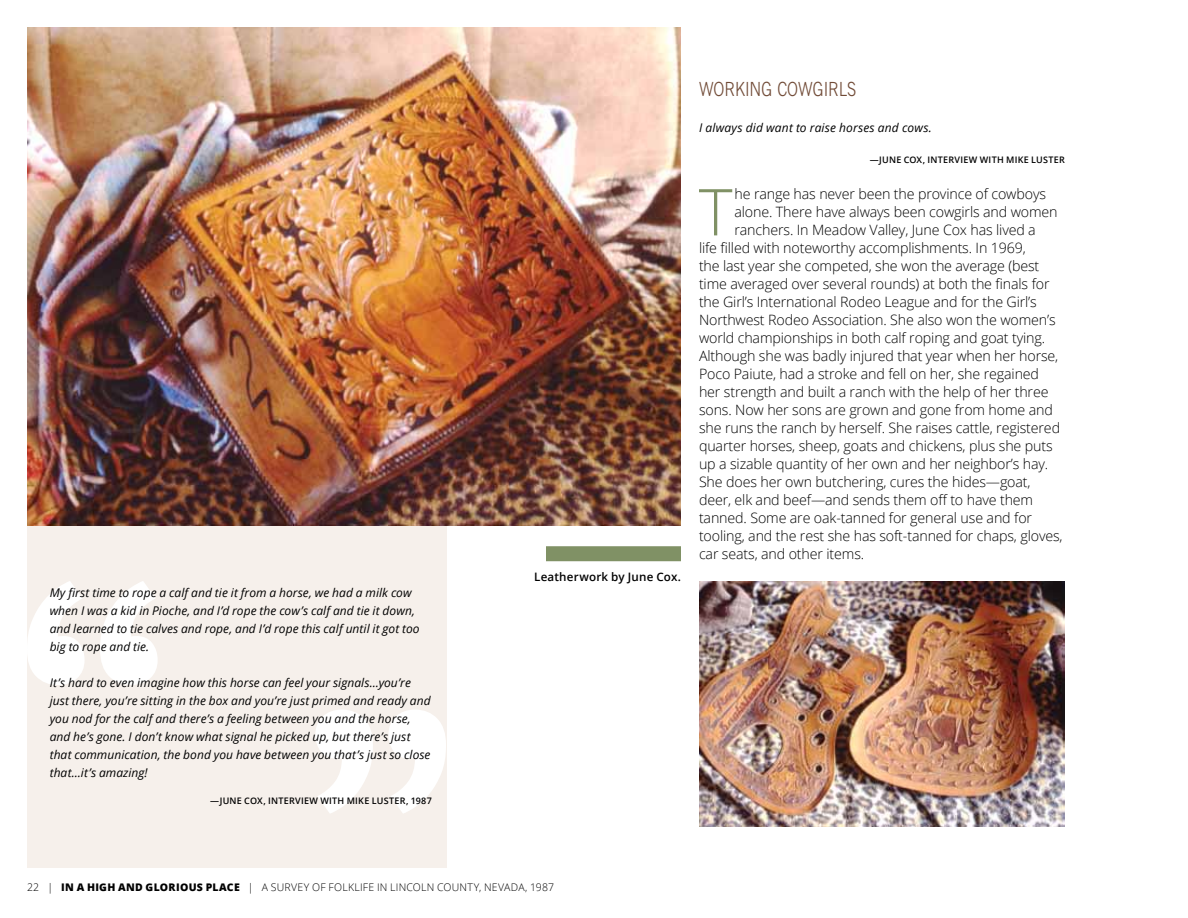
<style>
.page{position:relative;width:1188px;height:918px;background:#fff}
.page>*{position:absolute;margin:0;border:0;box-sizing:border-box;transform-origin:0 0}
.t1{font:300 64.65px "Open Sans";color:#809165}
.t2{font:300 19.5px "News Gothic BT";color:#714b37;scale:.85 1}
.t3{font:300 14.25px "Open Sans";letter-spacing:-.01em;color:#000}
.t4{font:italic 12px/18px "Open Sans";letter-spacing:.005em;color:#000}
.t5{font:600 11.7px "Open Sans";letter-spacing:.015em;color:#000}
.t6{font:300 10.5px "Open Sans";letter-spacing:.02em;color:#000}
.t7{font:600 9px "Open Sans";letter-spacing:.03em;color:#000}
.s1{font-weight:800}
</style>
<div class="page">
<div style="left:27px;top:525px;width:419px;height:342px;background:#f6f0eb"></div>
<div style="left:546px;top:546px;width:135px;height:15px;background:#809165"></div>
<svg style="left:27px;top:581px;width:131px;height:104px"></svg>
<svg style="left:315px;top:710px;width:131px;height:103px"></svg>
<img style="left:27px;top:27px;width:654px;height:498px">
<img style="left:699px;top:582px;width:366px;height:244px">
<p class="t4" style="left:50px;top:584px;width:371px">My first time to rope a calf and tie it from a horse, we had a milk cow when I was a kid in Pioche, and I’d rope the cow’s calf and tie it down, and learned to tie calves and rope, and I’d rope this calf until it got too big to rope and tie.</p>
<p class="t4" style="left:50px;top:674px;width:383px">It’s hard to even imagine how this horse can feel your signals…you’re just there, you’re sitting in the box and you’re just primed and ready and you nod for the calf and there’s a feeling between you and the horse, and he’s gone. I don’t know what signal he picked up, but there’s just that communication, the bond you have between you that’s just so close that…it’s amazing!</p>
<p class="t7" style="left:210px;top:795px;width:223px">—JUNE COX, INTERVIEW WITH MIKE LUSTER, 1987</p>
<p class="t5" style="left:534px;top:569px;width:148px">Leatherwork by June Cox.</p>
<p class="t2" style="left:699px;top:77px;width:187px">WORKING COWGIRLS</p>
<p class="t4" style="left:699px;top:118px;width:234px">I always did want to raise horses and cows.</p>
<p class="t7" style="left:870px;top:154px;width:197px">—JUNE COX, INTERVIEW WITH MIKE LUSTER</p>
<p class="t1" style="left:699px;top:168px;width:35px">T</p>
<p class="t3" style="left:735px;top:184px;width:313px">he range has never been the province of cowboys</p>
<p class="t3" style="left:735px;top:202px;width:325px">alone. There have always been cowgirls and women</p>
<p class="t3" style="left:735px;top:220px;width:303px">ranchers. In Meadow Valley, June Cox has lived a</p>
<p class="t3" style="left:699px;top:238px;width:328px">life filled with noteworthy accomplishments. In 1969,</p>
<p class="t3" style="left:699px;top:256px;width:342px">the last year she competed, she won the average (best</p>
<p class="t3" style="left:699px;top:274px;width:352px">time averaged over several rounds) at both the finals for</p>
<p class="t3" style="left:699px;top:292px;width:339px">the Girl’s International Rodeo League and for the Girl’s</p>
<p class="t3" style="left:699px;top:310px;width:358px">Northwest Rodeo Association. She also won the women’s</p>
<p class="t3" style="left:699px;top:328px;width:348px">world championships in both calf roping and goat tying.</p>
<p class="t3" style="left:699px;top:346px;width:361px">Although she was badly injured that year when her horse,</p>
<p class="t3" style="left:699px;top:364px;width:342px">Poco Paiute, had a stroke and fell on her, she regained</p>
<p class="t3" style="left:699px;top:382px;width:351px">her strength and built a ranch with the help of her three</p>
<p class="t3" style="left:699px;top:400px;width:355px">sons. Now her sons are grown and gone from home and</p>
<p class="t3" style="left:699px;top:418px;width:363px">she runs the ranch by herself. She raises cattle, registered</p>
<p class="t3" style="left:699px;top:436px;width:355px">quarter horses, sheep, goats and chickens, plus she puts</p>
<p class="t3" style="left:699px;top:454px;width:351px">up a sizable quantity of her own and her neighbor’s hay.</p>
<p class="t3" style="left:699px;top:472px;width:333px">She does her own butchering, cures the hides—goat,</p>
<p class="t3" style="left:699px;top:490px;width:336px">deer, elk and beef—and sends them off to have them</p>
<p class="t3" style="left:699px;top:508px;width:335px">tanned. Some are oak-tanned for general use and for</p>
<p class="t3" style="left:699px;top:526px;width:365px">tooling, and the rest she has soft-tanned for chaps, gloves,</p>
<p class="t3" style="left:699px;top:544px;width:167px">car seats, and other items.</p>
<p class="t6" style="left:27px;top:880px;width:529px">22 | <span class="s1">IN A HIGH AND GLORIOUS PLACE</span> | A SURVEY OF FOLKLIFE IN LINCOLN COUNTY, NEVADA, 1987</p>
</div>
